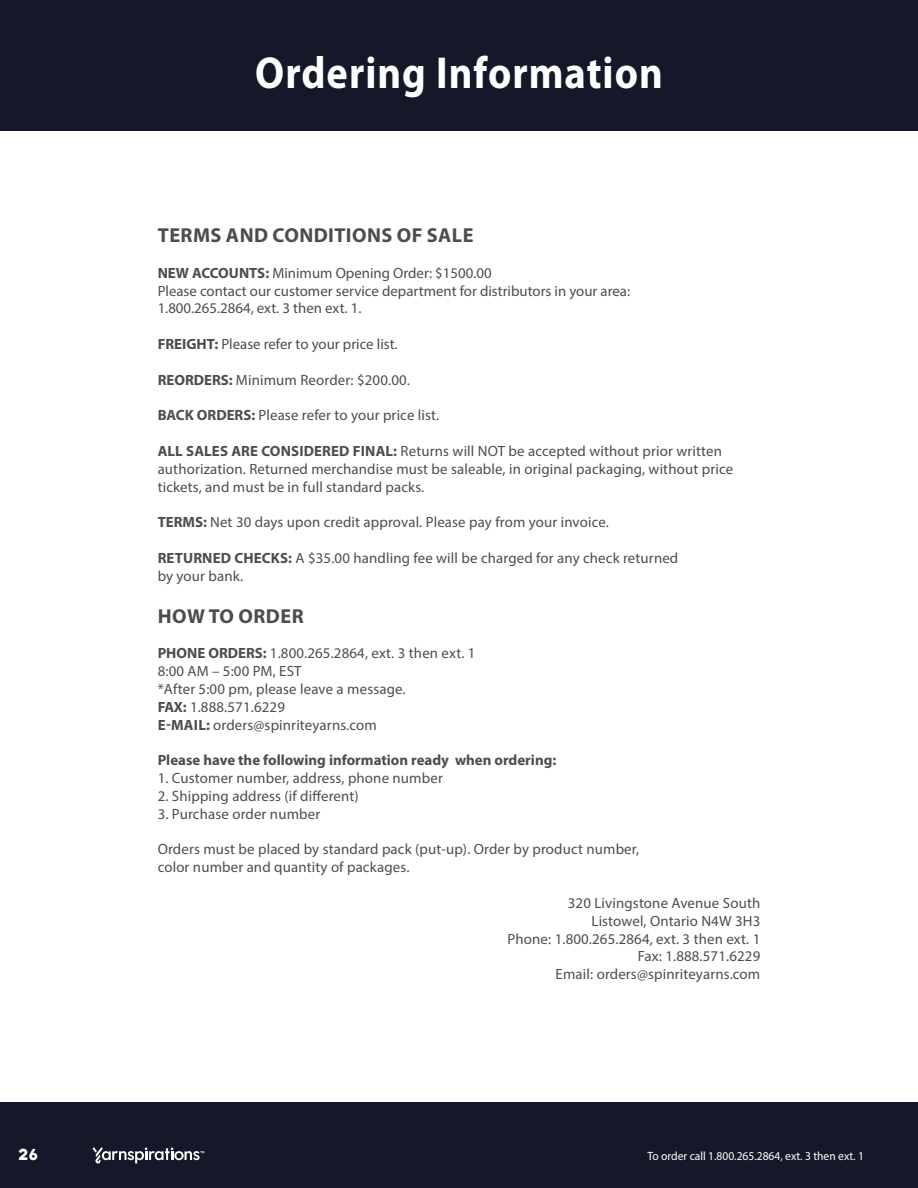
<style>
.page{position:relative;width:918px;height:1188px;background:#fff}
.page>*{position:absolute;margin:0;border:0;box-sizing:border-box;transform-origin:0 0}
.t1{font:700 45px "Myriad Pro";letter-spacing:.025em;color:#fff;scale:.9 1}
.t2{font:700 20.25px "Myriad Pro";letter-spacing:.02em;color:#4d4d4f}
.t3{font:15px "Katahdin Round";color:#fff}
.t4{font:14.85px/17.9px "Myriad Pro";letter-spacing:.01em;color:#4d4d4f}
.t5{font:700 14.85px "Myriad Pro";color:#4d4d4f}
.t6{font:12px "Myriad Pro";color:#fff;scale:.96 1}
.s1{font-weight:700}
</style>
<div class="page">
<div style="left:0;top:0;width:918px;height:131px;background:#151828"></div>
<div style="left:0;top:1102px;width:918px;height:86px;background:#151828"></div>
<svg style="left:93px;top:1147px;width:111px;height:16px"></svg>
<p class="t3" style="left:18px;top:1146px;width:22px">26</p>
<h1 class="t1" style="left:255px;top:43px;width:454px">Ordering Information</h1>
<h2 class="t2" style="left:158px;top:222px;width:317px">TERMS AND CONDITIONS OF SALE</h2>
<p class="t4" style="left:158px;top:264px;width:474px"><span class="s1">NEW ACCOUNTS:</span> Minimum Opening Order: $1500.00<br>Please contact our customer service department for distributors in your area:<br>1.800.265.2864, ext. 3 then ext. 1.</p>
<p class="t4" style="left:158px;top:335px;width:242px"><span class="s1">FREIGHT:</span> Please refer to your price list.</p>
<p class="t4" style="left:158px;top:370px;width:254px"><span class="s1">REORDERS:</span> Minimum Reorder: $200.00.</p>
<p class="t4" style="left:158px;top:406px;width:283px"><span class="s1">BACK ORDERS:</span> Please refer to your price list.</p>
<p class="t4" style="left:158px;top:442px;width:577px"><span class="s1">ALL SALES ARE CONSIDERED FINAL:</span> Returns will NOT be accepted without prior written authorization. Returned merchandise must be saleable, in original packaging, without price tickets, and must be in full standard packs.</p>
<p class="t4" style="left:158px;top:513px;width:453px"><span class="s1">TERMS:</span> Net 30 days upon credit approval. Please pay from your invoice.</p>
<p class="t4" style="left:158px;top:549px;width:522px"><span class="s1">RETURNED CHECKS:</span> A $35.00 handling fee will be charged for any check returned by your bank.</p>
<h2 class="t2" style="left:158px;top:603px;width:147px">HOW TO ORDER</h2>
<p class="t4" style="left:158px;top:644px;width:319px"><span class="s1">PHONE ORDERS:</span> 1.800.265.2864, ext. 3 then ext. 1<br>8:00 AM – 5:00 PM, EST<br>*After 5:00 pm, please leave a message.<br><span class="s1">FAX:</span> 1.888.571.6229<br><span class="s1">E-MAIL:</span> orders@spinriteyarns.com</p>
<p class="t5" style="left:158px;top:751px;width:400px">Please have the following information ready when ordering:</p>
<p class="t4" style="left:158px;top:769px;width:287px">1. Customer number, address, phone number</p>
<p class="t4" style="left:158px;top:787px;width:203px">2. Shipping address (if different)</p>
<p class="t4" style="left:158px;top:805px;width:164px">3. Purchase order number</p>
<p class="t4" style="left:158px;top:840px;width:483px">Orders must be placed by standard pack (put-up). Order by product number, color number and quantity of packages.</p>
<p class="t4" style="left:508px;top:894px;width:254px;text-align:right">320 Livingstone Avenue South<br>Listowel, Ontario N4W 3H3<br>Phone: 1.800.265.2864, ext. 3 then ext. 1<br>Fax: 1.888.571.6229<br>Email: orders@spinriteyarns.com</p>
<p class="t6" style="left:648px;top:1149px;width:227px">To order call 1.800.265.2864, ext. 3 then ext. 1</p>
</div>
